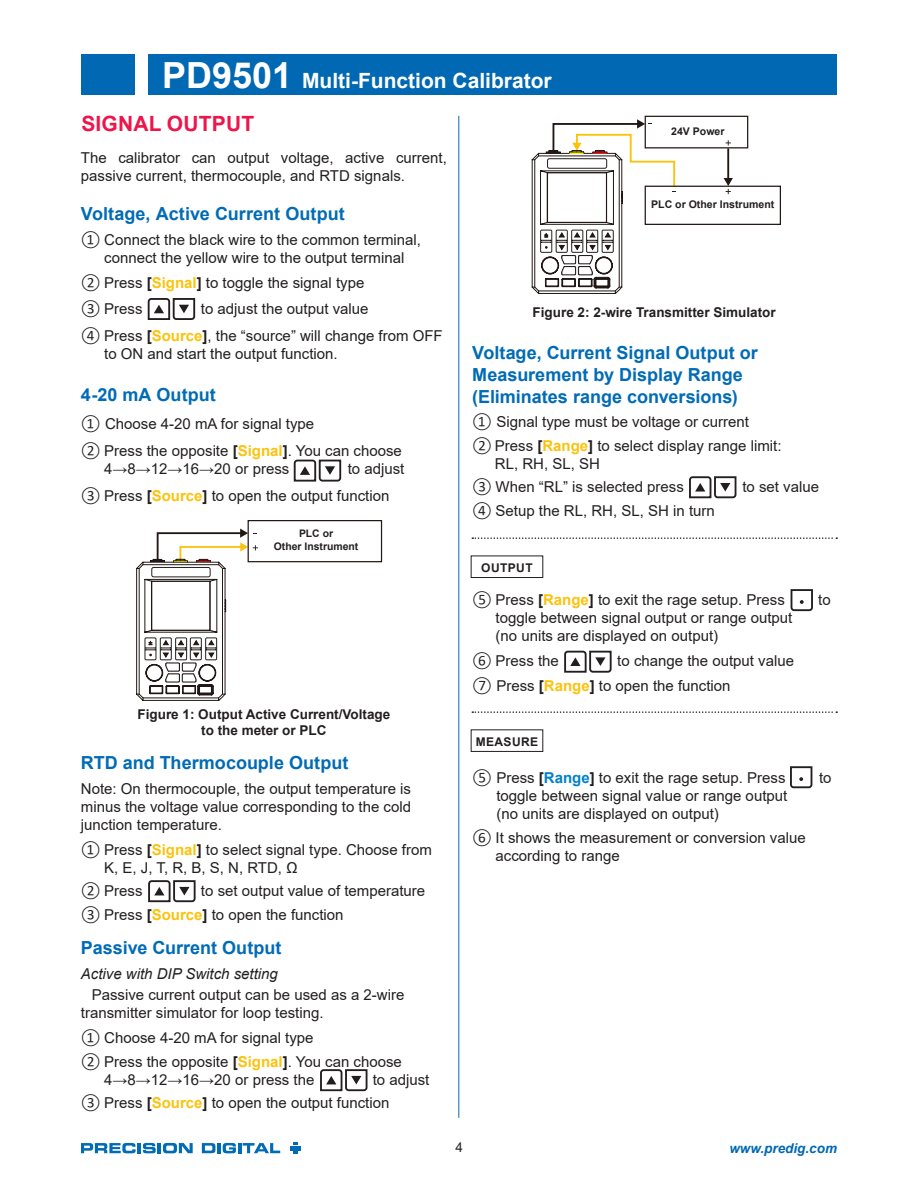
<style>
.page{position:relative;width:918px;height:1188px;background:#fff}
.page>*{position:absolute;margin:0;border:0;box-sizing:border-box;transform-origin:0 0}
.t1{font:700 21px/42.6px "Arial";color:#fff}
.t2{font:700 18px/21.6px "Arial";color:#006bb6}
.t3{font:15px/18px "Arial";color:#231f20}
.t4{font:italic 15px "Arial";color:#231f20}
.t5{font:700 13.5px/16.2px "Arial";color:#231f20;text-align:center}
.t6{font:italic 700 13.5px "Arial";color:#0168b3}
.t7{font:13.5px "Arial";color:#231f20}
.t8{font:700 12px "Arial";letter-spacing:.035em;color:#231f20}
.t9{font:700 10.5px "Arial";color:#231f20}
.t10{font:700 10.35px/12.5px "Arial";color:#231f20;text-align:center}
.s1{font-size:36px}
.s2{color:#ed164b}
.s3{font-family:"Calibri"}
.s4{font-weight:700}
.s5{font-weight:700;color:#fbc30d}
.s6{font-weight:700;color:#0082c8}
</style>
<div class="page">
<hr style="left:290px;top:1146px;width:11px;height:4px;background:#006bb6">
<svg style="left:81px;top:1143px;width:112px;height:10px"></svg>
<svg style="left:202px;top:1143px;width:78px;height:10px"></svg>
<div style="left:148px;top:54px;width:689px;height:40px;background:#0168b3"></div>
<div style="left:81px;top:54px;width:54px;height:40px;background:#0168b3"></div>
<div style="left:248px;top:520px;width:134px;height:42px;border:1px solid #211714"></div>
<svg style="left:136px;top:529px;width:122px;height:172px"></svg>
<div style="left:145px;top:637px;width:11px;height:23px;border:1px solid #231f20"></div>
<div style="left:160px;top:637px;width:12px;height:23px;border:1px solid #231f20"></div>
<div style="left:175px;top:637px;width:12px;height:23px;border:1px solid #231f20"></div>
<div style="left:190px;top:637px;width:12px;height:23px;border:1px solid #231f20"></div>
<div style="left:205px;top:637px;width:12px;height:23px;border:1px solid #231f20"></div>
<div style="left:151px;top:567px;width:59px;height:10px;border:1px solid #231f20;border-radius:2px"></div>
<div style="left:645px;top:116px;width:103px;height:32px;border:1px solid #211714"></div>
<hr style="left:727px;top:148px;width:2px;height:31px;background:#211714">
<div style="left:645px;top:186px;width:136px;height:39px;border:1px solid #211714"></div>
<svg style="left:726px;top:140px;width:5px;height:6px"></svg>
<svg style="left:724px;top:178px;width:9px;height:16px"></svg>
<svg style="left:531px;top:119px;width:145px;height:175px"></svg>
<div style="left:540px;top:230px;width:12px;height:23px;border:1px solid #231f20"></div>
<div style="left:556px;top:230px;width:12px;height:23px;border:1px solid #231f20"></div>
<div style="left:571px;top:230px;width:12px;height:23px;border:1px solid #231f20"></div>
<div style="left:586px;top:230px;width:12px;height:23px;border:1px solid #231f20"></div>
<div style="left:602px;top:230px;width:12px;height:23px;border:1px solid #231f20"></div>
<div style="left:547px;top:158px;width:60px;height:11px;border:1px solid #231f20;border-radius:2px"></div>
<svg style="left:472px;top:537px;width:365px;height:2px"></svg>
<div style="left:471px;top:556px;width:72px;height:22px;border:1px solid #231f20"></div>
<div style="left:471px;top:729px;width:72px;height:23px;border:1px solid #231f20"></div>
<svg style="left:472px;top:711px;width:365px;height:2px"></svg>
<hr style="left:458px;top:116px;width:1px;height:1002px;background:#006bb6">
<svg style="left:147px;top:298px;width:49px;height:22px"></svg>
<svg style="left:293px;top:459px;width:49px;height:23px"></svg>
<svg style="left:148px;top:880px;width:48px;height:23px"></svg>
<svg style="left:320px;top:1069px;width:48px;height:23px"></svg>
<svg style="left:790px;top:766px;width:23px;height:23px"></svg>
<svg style="left:564px;top:650px;width:48px;height:23px"></svg>
<svg style="left:790px;top:589px;width:23px;height:23px"></svg>
<svg style="left:689px;top:476px;width:48px;height:23px"></svg>
<h1 class="t1" style="left:81px;top:60px;width:472px;text-indent:81px"><span class="s1">PD9501</span> Multi-Function Calibrator<br><span class="s2">SIGNAL OUTPUT</span></h1>
<p class="t3" style="left:81px;top:148px;width:367px">The calibrator can output voltage, active current, passive current, thermocouple, and RTD signals.</p>
<p class="t2" style="left:81px;top:203px;width:265px">Voltage, Active Current Output</p>
<p class="t3" style="left:81px;top:230px;width:342px;text-align:center"><span class="s3">①</span> Connect the black wire to the common terminal, connect the yellow wire to the output terminal</p>
<p class="t3" style="left:81px;top:269px;width:285px;line-height:26.8px"><span class="s3">②</span> Press <span class="s4">[</span><span class="s5">Signal</span><span class="s4">]</span> to toggle the signal type<br><span class="s3">③</span> Press</p>
<p class="t9" style="left:671px;top:124px;width:55px">24V Power</p>
<p class="t9" style="left:651px;top:197px;width:125px">PLC or Other Instrument</p>
<p class="t3" style="left:81px;top:296px;width:363px;line-height:26.8px;text-indent:120px">to adjust the output value<br><span class="s3">④</span> Press <span class="s4">[</span><span class="s5">Source</span><span class="s4">]</span>, the “source” will change from OFF</p>
<p class="t3" style="left:104px;top:345px;width:235px">to ON and start the output function.</p>
<p class="t2" style="left:81px;top:384px;width:136px">4-20 mA Output</p>
<p class="t3" style="left:81px;top:411px;width:322px;line-height:26.8px"><span class="s3">①</span> Choose 4-20 mA for signal type<br><span class="s3">②</span> Press the opposite <span class="s4">[</span><span class="s5">Signal</span><span class="s4">]</span>. You can choose</p>
<p class="t3" style="left:104px;top:460px;width:187px">4→8→12→16→20 or press</p>
<p class="t5" style="left:533px;top:305px;width:245px">Figure 2: 2-wire Transmitter Simulator</p>
<p class="t2" style="left:472px;top:343px;width:287px">Voltage, Current Signal Output or<br>Measurement by Display Range (Eliminates range conversions)</p>
<p class="t3" style="left:472px;top:410px;width:311px;line-height:23.4px"><span class="s3">①</span> Signal type must be voltage or current<br><span class="s3">②</span> Press <span class="s4">[</span><span class="s5">Range</span><span class="s4">]</span> to select display range limit:</p>
<p class="t3" style="left:472px;top:452px;width:213px;line-height:23.4px;text-indent:23px">RL, RH, SL, SH<br><span class="s3">③</span> When “RL” is selected press</p>
<p class="t3" style="left:81px;top:456px;width:325px;line-height:26.8px;text-indent:267px">to adjust<br><span class="s3">③</span> Press <span class="s4">[</span><span class="s5">Source</span><span class="s4">]</span> to open the output function</p>
<p class="t10" style="left:274px;top:527px;width:86px">PLC or<br>Other Instrument</p>
<p class="t3" style="left:742px;top:478px;width:78px">to set value</p>
<p class="t3" style="left:472px;top:501px;width:244px"><span class="s3">④</span> Setup the RL, RH, SL, SH in turn</p>
<p class="t8" style="left:481px;top:559px;width:53px">OUTPUT</p>
<p class="t5" style="left:138px;top:706px;width:254px">Figure 1: Output Active Current/Voltage to the meter or PLC</p>
<p class="t2" style="left:81px;top:752px;width:269px">RTD and Thermocouple Output</p>
<p class="t3" style="left:81px;top:780px;width:332px;text-align:justify">Note: On thermocouple, the output temperature is minus the voltage value corresponding to the cold junction temperature.</p>
<p class="t3" style="left:104px;top:840px;width:329px;text-indent:-23px"><span class="s3">①</span> Press <span class="s4">[</span><span class="s5">Signal</span><span class="s4">]</span> to select signal type. Choose from<br>K, E, J, T, R, B, S, N, RTD, Ω</p>
<p class="t3" style="left:81px;top:882px;width:63px"><span class="s3">②</span> Press</p>
<p class="t3" style="left:81px;top:879px;width:346px;line-height:23.4px;text-indent:120px">to set output value of temperature<br><span class="s3">③</span> Press <span class="s4">[</span><span class="s5">Source</span><span class="s4">]</span> to open the function</p>
<p class="t2" style="left:81px;top:937px;width:202px">Passive Current Output</p>
<p class="t4" style="left:81px;top:964px;width:199px">Active with DIP Switch setting</p>
<p class="t3" style="left:81px;top:986px;width:325px;text-indent:11px">Passive current output can be used as a 2-wire transmitter simulator for loop testing.</p>
<p class="t3" style="left:81px;top:1026px;width:322px;line-height:23.4px"><span class="s3">①</span> Choose 4-20 mA for signal type<br><span class="s3">②</span> Press the opposite <span class="s4">[</span><span class="s5">Signal</span><span class="s4">]</span>. You can choose</p>
<p class="t3" style="left:104px;top:1070px;width:212px">4→8→12→16→20 or press the</p>
<p class="t3" style="left:81px;top:1068px;width:350px;line-height:23.4px;text-indent:292px">to adjust<br><span class="s3">③</span> Press <span class="s4">[</span><span class="s5">Source</span><span class="s4">]</span> to open the output function</p>
<p class="t3" style="left:472px;top:591px;width:314px"><span class="s3">⑤</span> Press <span class="s4">[</span><span class="s5">Range</span><span class="s4">]</span> to exit the rage setup. Press</p>
<p class="t3" style="left:818px;top:591px;width:14px">to</p>
<p class="t3" style="left:496px;top:609px;width:298px">toggle between signal output or range output (no units are displayed on output)</p>
<p class="t3" style="left:472px;top:652px;width:88px"><span class="s3">⑥</span> Press the</p>
<p class="t3" style="left:472px;top:648px;width:323px;line-height:24.8px;text-indent:145px">to change the output value<br><span class="s3">⑦</span> Press <span class="s4">[</span><span class="s5">Range</span><span class="s4">]</span> to open the function</p>
<p class="t8" style="left:476px;top:733px;width:64px">MEASURE</p>
<p class="t3" style="left:472px;top:768px;width:315px"><span class="s3">⑤</span> Press <span class="s4">[</span><span class="s6">Range</span><span class="s4">]</span> to exit the rage setup. Press</p>
<p class="t3" style="left:819px;top:768px;width:14px">to</p>
<p class="t3" style="left:496px;top:786px;width:292px">toggle between signal value or range output (no units are displayed on output)</p>
<p class="t3" style="left:496px;top:829px;width:312px;text-indent:-23px"><span class="s3">⑥</span> It shows the measurement or conversion value according to range</p>
<p class="t7" style="left:455px;top:1138px;width:9px">4</p>
<p class="t6" style="left:729px;top:1139px;width:109px">www.predig.com</p>
</div>
